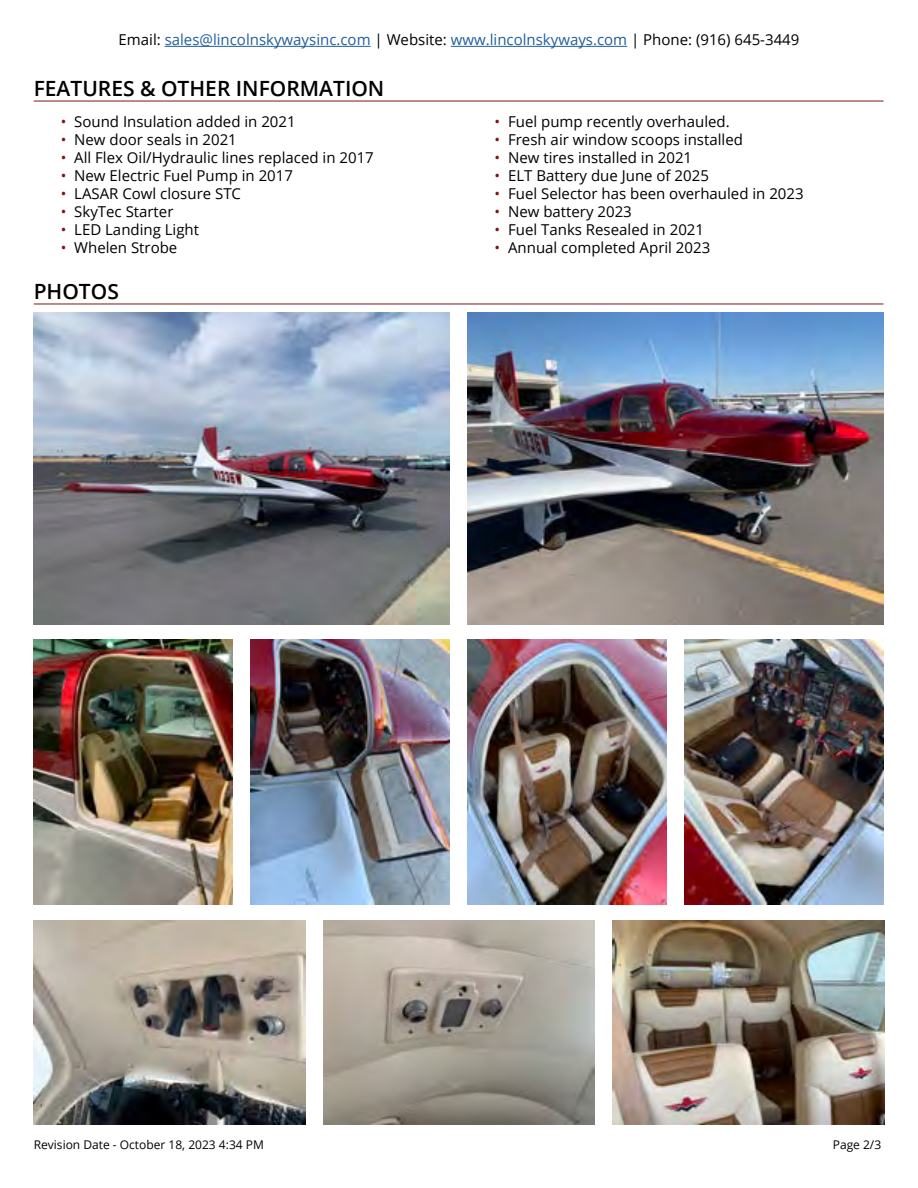
<style>
.page{position:relative;width:918px;height:1188px;background:#fff}
.page>*{position:absolute;margin:0;border:0;box-sizing:border-box;transform-origin:0 0}
.t1{font:600 21px "Open Sans";color:#000}
.t2{font:15px "Open Sans";color:#000}
.t3{font:15px "Open Sans";color:#215e9e}
.t4{font:12px "Open Sans";color:#000}
.s1{color:#000}
.s2{color:#7e1416}
</style>
<div class="page">
<hr style="left:165px;top:46px;width:206px;height:1px;background:#215e9e">
<hr style="left:451px;top:46px;width:176px;height:1px;background:#215e9e">
<hr style="left:34px;top:101px;width:850px;height:1px;background:#7e1416">
<hr style="left:34px;top:304px;width:850px;height:1px;background:#7e1416">
<img style="left:33px;top:639px;width:199px;height:266px">
<img style="left:250px;top:639px;width:199px;height:266px">
<img style="left:467px;top:639px;width:199px;height:266px">
<img style="left:684px;top:639px;width:200px;height:266px">
<img style="left:33px;top:313px;width:416px;height:312px">
<img style="left:467px;top:313px;width:417px;height:312px">
<img style="left:34px;top:921px;width:271px;height:204px">
<img style="left:323px;top:921px;width:272px;height:204px">
<img style="left:613px;top:921px;width:271px;height:204px">
<p class="t3" style="left:119px;top:30px;width:682px"><span class="s1">Email:</span> sales@lincolnskywaysinc.com <span class="s1">| Website:</span> www.lincolnskyways.com <span class="s1">| Phone: (916) 645-3449</span></p>
<h1 class="t1" style="left:34px;top:74px;width:352px">FEATURES &amp; OTHER INFORMATION</h1>
<p class="t2" style="left:61px;top:112px;width:236px"><span class="s2">•</span> Sound Insulation added in 2021</p>
<p class="t2" style="left:61px;top:130px;width:178px"><span class="s2">•</span> New door seals in 2021</p>
<p class="t2" style="left:61px;top:148px;width:315px"><span class="s2">•</span> All Flex Oil/Hydraulic lines replaced in 2017</p>
<p class="t2" style="left:61px;top:166px;width:234px"><span class="s2">•</span> New Electric Fuel Pump in 2017</p>
<p class="t2" style="left:61px;top:184px;width:182px"><span class="s2">•</span> LASAR Cowl closure STC</p>
<p class="t2" style="left:61px;top:202px;width:114px"><span class="s2">•</span> SkyTec Starter</p>
<p class="t2" style="left:61px;top:220px;width:140px"><span class="s2">•</span> LED Landing Light</p>
<p class="t2" style="left:61px;top:238px;width:118px"><span class="s2">•</span> Whelen Strobe</p>
<p class="t2" style="left:495px;top:112px;width:237px"><span class="s2">•</span> Fuel pump recently overhauled.</p>
<p class="t2" style="left:495px;top:130px;width:250px"><span class="s2">•</span> Fresh air window scoops installed</p>
<p class="t2" style="left:495px;top:148px;width:199px"><span class="s2">•</span> New tires installed in 2021</p>
<p class="t2" style="left:495px;top:166px;width:216px"><span class="s2">•</span> ELT Battery due June of 2025</p>
<p class="t2" style="left:495px;top:184px;width:311px"><span class="s2">•</span> Fuel Selector has been overhauled in 2023</p>
<p class="t2" style="left:495px;top:202px;width:139px"><span class="s2">•</span> New battery 2023</p>
<p class="t2" style="left:495px;top:220px;width:211px"><span class="s2">•</span> Fuel Tanks Resealed in 2021</p>
<p class="t2" style="left:495px;top:238px;width:217px"><span class="s2">•</span> Annual completed April 2023</p>
<h1 class="t1" style="left:34px;top:277px;width:87px">PHOTOS</h1>
<p class="t4" style="left:34px;top:1136px;width:232px">Revision Date - October 18, 2023 4:34 PM</p>
<p class="t4" style="left:833px;top:1136px;width:50px">Page 2/3</p>
</div>
